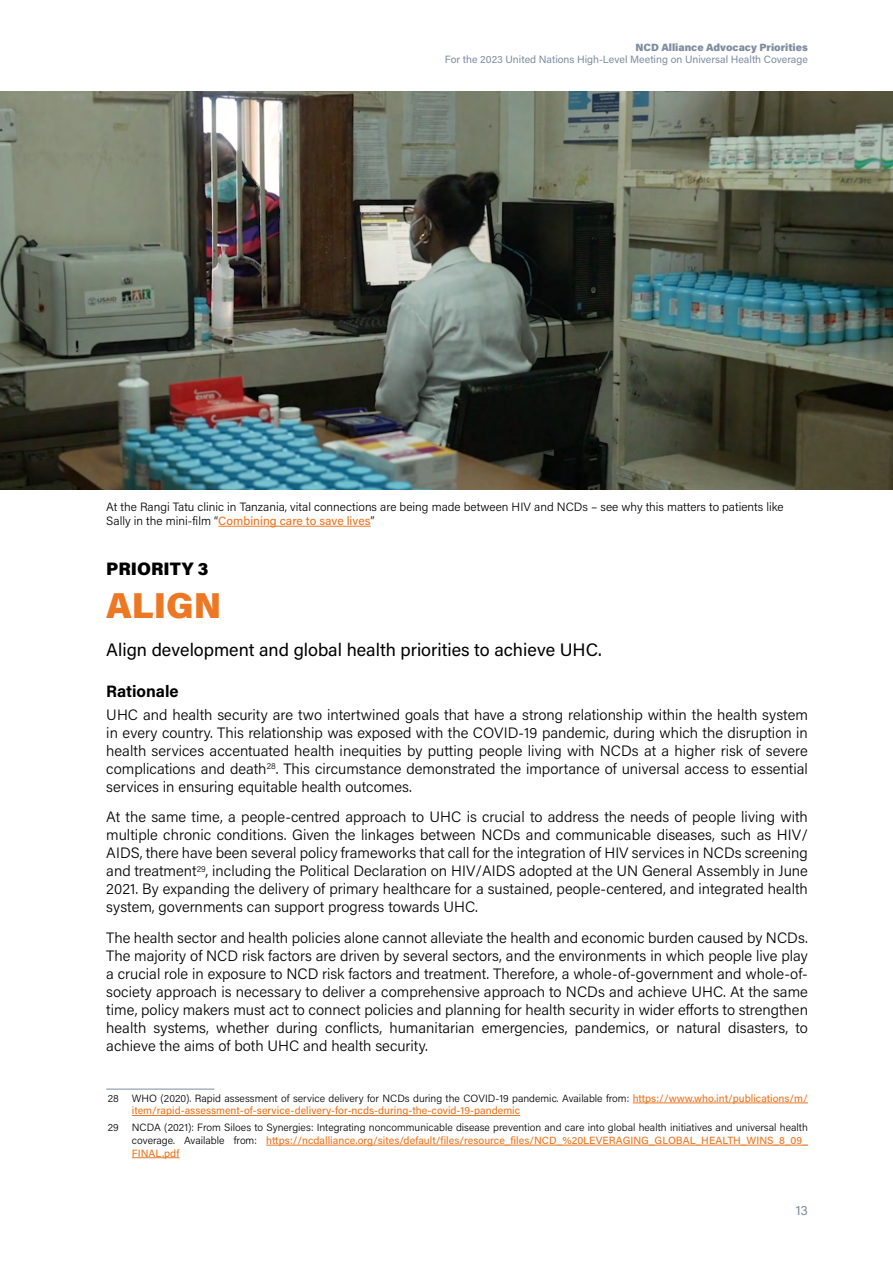
<style>
.page{position:relative;width:893px;height:1263px;background:#fff}
.page>*{position:absolute;margin:0;border:0;box-sizing:border-box;transform-origin:0 0}
.Prioriy{font:900 36px "Acumin Pro";color:#ed7824}
.Destacado{font:18px "Acumin Pro";color:#000}
.Priorit_numero{font:900 18px "Acumin Pro";color:#000}
.TIT_04{font:700 16.5px "Acumin Pro";color:#000}
.TXT{font:300 15px/18px "Acumin Pro";color:#000;text-align:justify}
.t1{font:13.5px "Acumin Pro";color:#7e8ba0}
.TXT-2{font:300 12px/14.4px "Acumin Pro";color:#000}
.Referencias{font:300 10.5px/12.6px "Acumin Pro";color:#000;text-align:justify}
.Referencias-2{font:500 10.5px/12.6px "Acumin Pro";color:#ed7824}
.t2{font:10.5px "Acumin Pro";color:#7e8ba0}
.t3{font:900 10.5px "Acumin Pro";color:#7e8ba0}
.s1{font-weight:500;color:#ed7824}
.s2{font-weight:300;color:#000}
</style>
<div class="page">
<hr style="left:106px;top:1089px;width:108px;height:1px;background:#7e8ba0">
<hr style="left:633px;top:1103px;width:175px;height:1px;background:#ed7824">
<hr style="left:132px;top:1115px;width:388px;height:1px;background:#ed7824">
<hr style="left:266px;top:1145px;width:542px;height:1px;background:#ed7824">
<hr style="left:132px;top:1157px;width:48px;height:1px;background:#ed7824">
<img style="left:0;top:91px;width:893px;height:398px">
<hr style="left:218px;top:526px;width:153px;height:1px;background:#ed7824">
<p class="t3" style="left:635px;top:40px;width:174px">NCD Alliance Advocacy Priorities</p>
<p class="t2" style="left:445px;top:52px;width:365px">For the 2023 United Nations High-Level Meeting on Universal Health Coverage</p>
<p class="TXT-2" style="left:106px;top:499px;width:679px">At the Rangi Tatu clinic in Tanzania, vital connections are being made between HIV and NCDs – see why this matters to patients like<br>Sally in the mini-film “<span class="s1">Combining care to save lives</span>”</p>
<p class="Priorit_numero" style="left:106px;top:555px;width:104px">PRIORITY 3</p>
<p class="Prioriy" style="left:106px;top:580px;width:117px">ALIGN</p>
<p class="Destacado" style="left:106px;top:638px;width:497px">Align development and global health priorities to achieve UHC.</p>
<p class="TIT_04" style="left:106px;top:680px;width:74px">Rationale</p>
<p class="TXT" style="left:106px;top:705px;width:703px">UHC and health security are two intertwined goals that have a strong relationship within the health system in every country. This relationship was exposed with the COVID-19 pandemic, during which the disruption in health services accentuated health inequities by putting people living with NCDs at a higher risk of severe complications and death<sup>28</sup>. This circumstance demonstrated the importance of universal access to essential services in ensuring equitable health outcomes.</p>
<p class="TXT" style="left:106px;top:808px;width:703px">At the same time, a people-centred approach to UHC is crucial to address the needs of people living with multiple chronic conditions. Given the linkages between NCDs and communicable diseases, such as HIV/ AIDS, there have been several policy frameworks that call for the integration of HIV services in NCDs screening and treatment<sup>29</sup>, including the Political Declaration on HIV/AIDS adopted at the UN General Assembly in June 2021. By expanding the delivery of primary healthcare for a sustained, people-centered, and integrated health system, governments can support progress towards UHC.</p>
<p class="TXT" style="left:106px;top:928px;width:703px">The health sector and health policies alone cannot alleviate the health and economic burden caused by NCDs.<br>The majority of NCD risk factors are driven by several sectors, and the environments in which people live play a crucial role in exposure to NCD risk factors and treatment. Therefore, a whole-of-government and whole-of&shy;society approach is necessary to deliver a comprehensive approach to NCDs and achieve UHC. At the same time, policy makers must act to connect policies and planning for health security in wider efforts to strengthen health systems, whether during conflicts, humanitarian emergencies, pandemics, or natural disasters, to achieve the aims of both UHC and health security.</p>
<p class="Referencias-2" style="left:132px;top:1091px;width:678px;text-indent:-24px"><span class="s2">28 WHO (2020). Rapid assessment of service delivery for NCDs during the COVID-19 pandemic. Available from:</span> https://www.who.int/publications/m/ item/rapid-assessment-of-service-delivery-for-ncds-during-the-covid-19-pandemic</p>
<p class="Referencias" style="left:132px;top:1121px;width:678px;text-indent:-24px">29 NCDA (2021): From Siloes to Synergies: Integrating noncommunicable disease prevention and care into global health initiatives and universal health coverage. Available from: <span class="s1">https://ncdalliance.org/sites/default/files/resource_files/NCD_%20LEVERAGING_GLOBAL_HEALTH_WINS_8_09_ FINAL.pdf</span></p>
<p class="t1" style="left:796px;top:1201px;width:14px">13</p>
</div>
